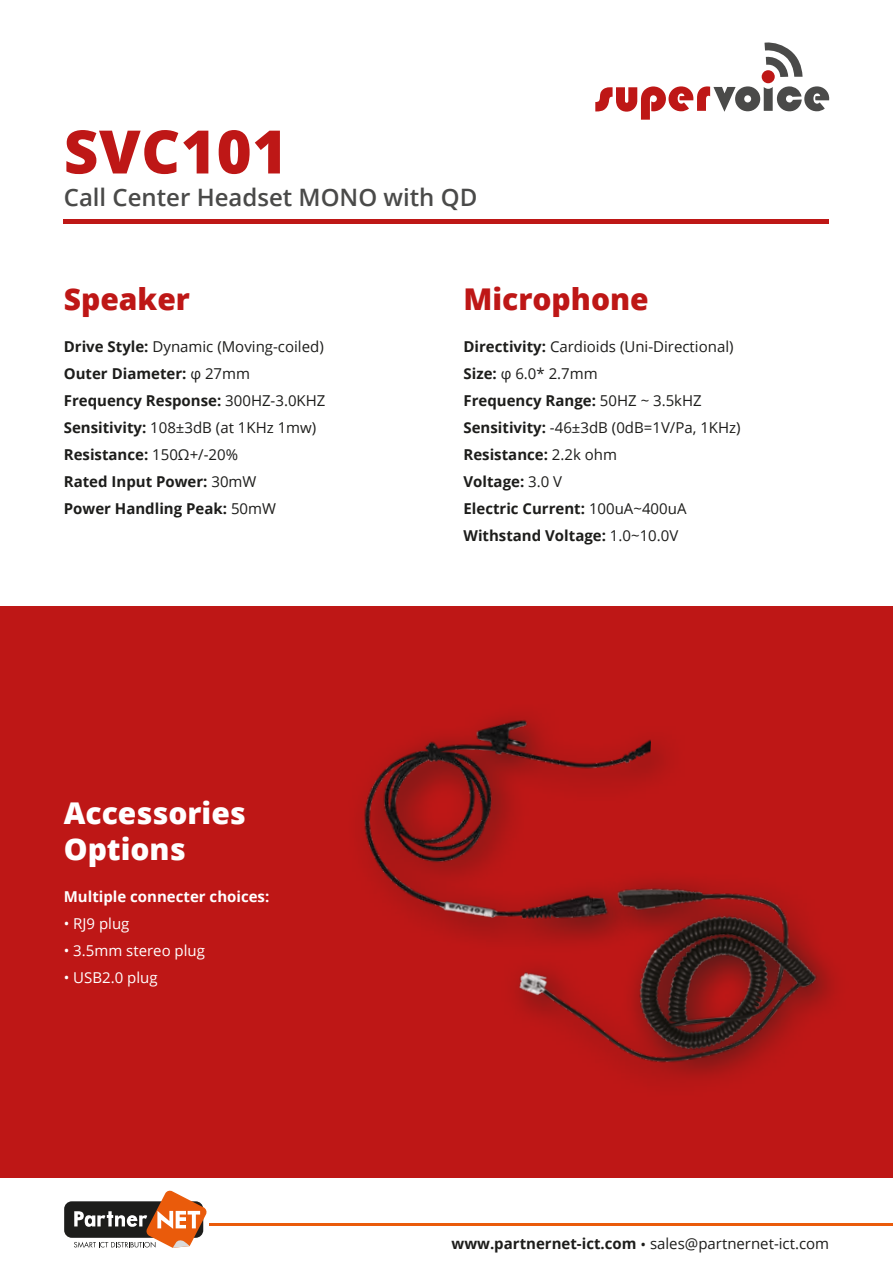
<style>
.page{position:relative;width:893px;height:1263px;background:#fff}
.page>*{position:absolute;margin:0;border:0;box-sizing:border-box;transform-origin:0 0}
.t1{font:800 60px "Open Sans";letter-spacing:.01em;color:#be1716}
.t2{font:800 30px/36px "Open Sans";color:#fff}
.t3{font:800 30px "Open Sans";color:#be1716}
.t4{font:600 24px "Open Sans";color:#4a4a49}
.t5{font:15px/27px "Open Sans";color:#1d1d1b}
.t6{font:700 15px/27px "Open Sans";color:#1d1d1b}
.t7{font:15px "Open Sans";color:#fff}
.t8{font:700 15px "Open Sans";color:#fff}
.s1{font-weight:400}
.s2{font-weight:700}
</style>
<div class="page">
<div style="left:762px;top:70px;width:13px;height:13px;background:#be1716;border-radius:50%"></div>
<svg style="left:764px;top:42px;width:38px;height:35px"></svg>
<svg style="left:595px;top:86px;width:234px;height:34px"></svg>
<div style="left:64px;top:1201px;width:139px;height:37px;background:#1d1d1b;border-radius:8px"></div>
<svg style="left:74px;top:1191px;width:133px;height:57px"></svg>
<hr style="left:209px;top:1224px;width:684px;height:2px;background:#ea5b0b">
<div style="left:0;top:606px;width:893px;height:572px;background:#be1716"></div>
<img style="left:515px;top:881px;width:314px;height:199px">
<div style="left:346px;top:702px;width:341px;height:251px;background:#1d1d1b;opacity:.75"></div>
<img style="left:346px;top:703px;width:306px;height:235px">
<hr style="left:64px;top:219px;width:765px;height:4px;background:#be1716">
<h1 class="t1" style="left:64px;top:106px;width:225px">SVC101</h1>
<h3 class="t4" style="left:64px;top:181px;width:415px">Call Center Headset MONO with QD</h3>
<h2 class="t3" style="left:64px;top:276px;width:128px">Speaker</h2>
<p class="t6" style="left:64px;top:333px;width:263px">Drive Style: <span class="s1">Dynamic (Moving-coiled)<br></span>Outer Diameter: <span class="s1">φ 27mm<br></span>Frequency Response: <span class="s1">300HZ-3.0KHZ<br></span>Sensitivity: <span class="s1">108±3dB (at 1KHz 1mw)<br></span>Resistance: <span class="s1">150Ω+/-20%<br></span>Rated Input Power: <span class="s1">30mW<br></span>Power Handling Peak: <span class="s1">50mW</span></p>
<h2 class="t2" style="left:64px;top:793px;width:184px">Accessories<br>Options</h2>
<p class="t8" style="left:64px;top:886px;width:207px">Multiple connecter choices:</p>
<p class="t7" style="left:64px;top:913px;width:67px">• RJ9 plug</p>
<p class="t7" style="left:64px;top:940px;width:143px">• 3.5mm stereo plug</p>
<p class="t7" style="left:64px;top:967px;width:95px">• USB2.0 plug</p>
<h2 class="t3" style="left:463px;top:276px;width:187px">Microphone</h2>
<p class="t5" style="left:463px;top:333px;width:279px"><span class="s2">Directivity:</span> Cardioids (Uni-Directional)<br><span class="s2">Size:</span> φ 6.0* 2.7mm<br><span class="s2">Frequency Range:</span> 50HZ ~ 3.5kHZ<br><span class="s2">Sensitivity:</span> -46±3dB (0dB=1V/Pa, 1KHz)<br><span class="s2">Resistance:</span> 2.2k ohm<br><span class="s2">Voltage:</span> 3.0 V<br><span class="s2">Electric Current:</span> 100uA~400uA<br><span class="s2">Withstand Voltage:</span> 1.0~10.0V</p>
<p class="t5" style="left:451px;top:1229px;width:379px"><span class="s2">www.partnernet-ict.com</span> • sales@partnernet-ict.com</p>
</div>
